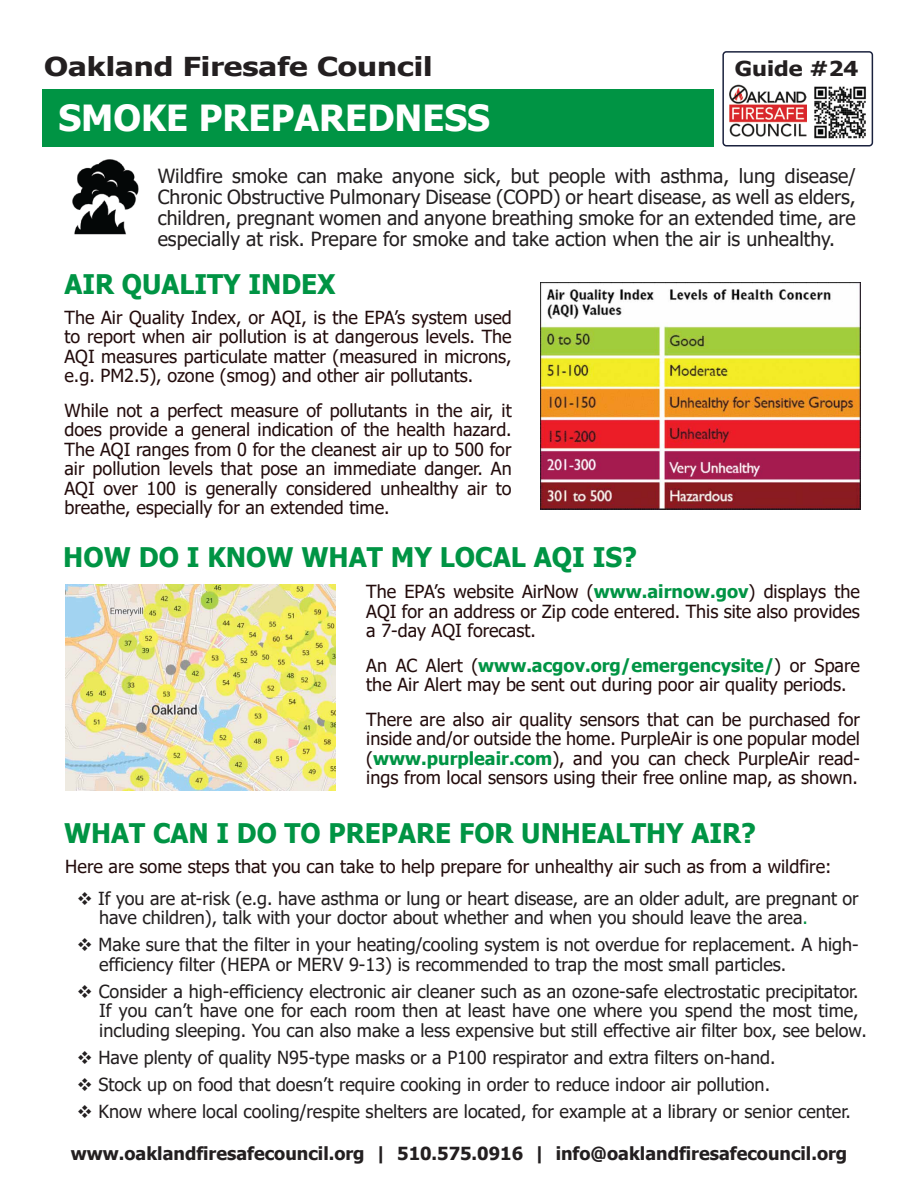
<style>
.page{position:relative;width:918px;height:1188px;background:#fff}
.page>*{position:absolute;margin:0;border:0;box-sizing:border-box;transform-origin:0 0}
.t1{font:700 36px "Tahoma";color:#fff}
.t2{font:700 27px "Tahoma";color:#009444}
.t3{font:700 26.1px "Tahoma";color:#231f20;scale:1.2 1}
.t4{font:700 20.55px "Tahoma";color:#231f20;scale:1.14 1}
.t5{font:19.5px/21px "Tahoma";color:#231f20;text-align:justify}
.t6{font:18px/19.5px "Tahoma";color:#230c0c;text-align:justify}
.t7{font:18px/19.5px "Tahoma";color:#231f20}
.t8{font:700 18px "Tahoma";color:#231f20}
.s1{font-weight:700;color:#009444}
.s2{color:#009444}
</style>
<div class="page">
<div style="left:43px;top:89px;width:671px;height:57px;background:#009444"></div>
<div style="left:722px;top:51px;width:151px;height:96px;border:2px solid #1a213d;border-radius:3px"></div>
<img style="left:729px;top:84px;width:78px;height:53px">
<img style="left:814px;top:86px;width:52px;height:53px">
<img style="left:72px;top:159px;width:67px;height:76px">
<img style="left:540px;top:283px;width:321px;height:226px">
<img style="left:65px;top:585px;width:270px;height:205px">
<h3 class="t3" style="left:44px;top:48px;width:325px">Oakland Firesafe Council</h3>
<h1 class="t1" style="left:58px;top:93px;width:433px">SMOKE PREPAREDNESS</h1>
<p class="t4" style="left:735px;top:54px;width:110px">Guide #24</p>
<p class="t5" style="left:158px;top:166px;width:700px">Wildfire smoke can make anyone sick, but people with asthma, lung disease/ Chronic Obstructive Pulmonary Disease (COPD) or heart disease, as well as elders, children, pregnant women and anyone breathing smoke for an extended time, are especially at risk. Prepare for smoke and take action when the air is unhealthy.</p>
<h2 class="t2" style="left:64px;top:265px;width:272px">AIR QUALITY INDEX</h2>
<p class="t6" style="left:64px;top:309px;width:449px">The Air Quality Index, or AQI, is the EPA’s system used to report when air pollution is at dangerous levels. The AQI measures particulate matter (measured in microns, e.g. PM2.5), ozone (smog) and other air pollutants.</p>
<p class="t6" style="left:64px;top:402px;width:449px">While not a perfect measure of pollutants in the air, it does provide a general indication of the health hazard.<br>The AQI ranges from 0 for the cleanest air up to 500 for air pollution levels that pose an immediate danger. An AQI over 100 is generally considered unhealthy air to breathe, especially for an extended time.</p>
<h2 class="t2" style="left:63px;top:538px;width:575px">HOW DO I KNOW WHAT MY LOCAL AQI IS?</h2>
<p class="t6" style="left:366px;top:583px;width:495px">The EPA’s website AirNow (<span class="s1">www.airnow.gov</span>) displays the AQI for an address or Zip code entered. This site also provides a 7-day AQI forecast.</p>
<p class="t6" style="left:366px;top:657px;width:495px">An AC Alert (<span class="s1">www.acgov.org/emergencysite/</span>) or Spare the Air Alert may be sent out during poor air quality periods.</p>
<p class="t6" style="left:366px;top:711px;width:495px">There are also air quality sensors that can be purchased for inside and/or outside the home. PurpleAir is one popular model (<span class="s1">www.purpleair.com</span>), and you can check PurpleAir read&shy;ings from local sensors using their free online map, as shown.</p>
<h2 class="t2" style="left:64px;top:814px;width:693px">WHAT CAN I DO TO PREPARE FOR UNHEALTHY AIR?</h2>
<p class="t6" style="left:65px;top:857px;width:768px">Here are some steps that you can take to help prepare for unhealthy air such as from a wildfire:</p>
<p class="t7" style="left:99px;top:889px;width:761px;text-indent:-23px">❖ If you are at-risk (e.g. have asthma or lung or heart disease, are an older adult, are pregnant or have children), talk with your doctor about whether and when you should leave the area<span class="s2">.</span></p>
<p class="t7" style="left:99px;top:936px;width:761px;text-indent:-23px">❖ Make sure that the filter in your heating/cooling system is not overdue for replacement. A high&shy;efficiency filter (HEPA or MERV 9-13) is recommended to trap the most small particles.</p>
<p class="t7" style="left:99px;top:982px;width:769px;text-indent:-23px">❖ Consider a high-efficiency electronic air cleaner such as an ozone-safe electrostatic precipitator.<br>If you can’t have one for each room then at least have one where you spend the most time, including sleeping. You can also make a less expensive but still effective air filter box, see below.</p>
<p class="t7" style="left:77px;top:1048px;width:700px">❖ Have plenty of quality N95-type masks or a P100 respirator and extra filters on-hand.</p>
<p class="t7" style="left:77px;top:1075px;width:695px">❖ Stock up on food that doesn’t require cooking in order to reduce indoor air pollution.</p>
<p class="t7" style="left:77px;top:1102px;width:776px">❖ Know where local cooling/respite shelters are located, for example at a library or senior center.</p>
<p class="t8" style="left:71px;top:1141px;width:778px">www.oaklandfiresafecouncil.org | 510.575.0916 | info@oaklandfiresafecouncil.org</p>
</div>
